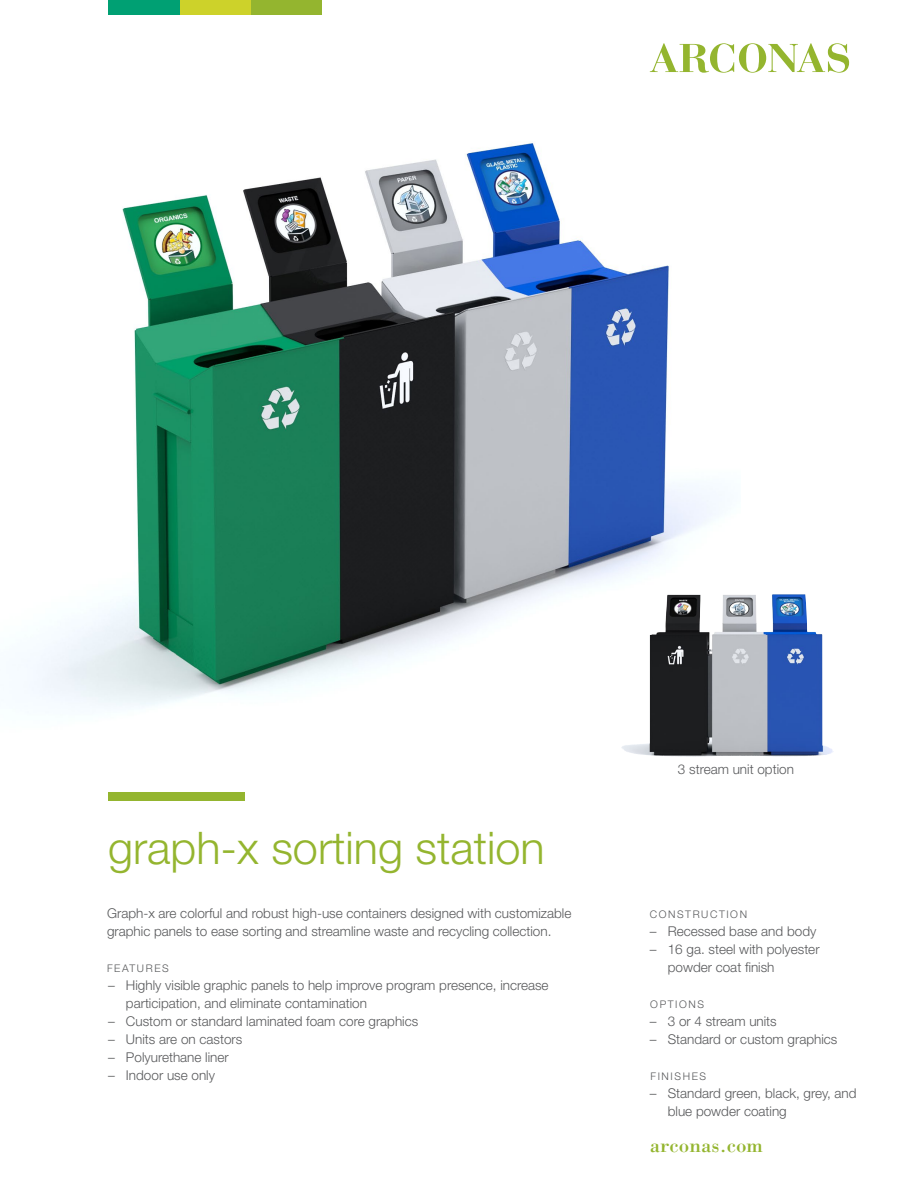
<style>
.page{position:relative;width:918px;height:1188px;background:#fff}
.page>*{position:absolute;margin:0;border:0;box-sizing:border-box;transform-origin:0 0}
.t1{font:300 45px "Helvetica Neue LT Std";color:#94b52f}
.t2{font:21px "Bodoni LT Std";color:#94b52f}
.t3{font:300 13.5px/18px "Helvetica Neue LT Std";color:#58595b}
.t4{font:300 10.5px "Helvetica Neue LT Std";letter-spacing:.15em;color:#58595b}
</style>
<div class="page">
<svg style="left:650px;top:43px;width:199px;height:30px"></svg>
<div style="left:251px;top:0;width:71px;height:15px;background:#94b52f"></div>
<div style="left:179px;top:0;width:72px;height:15px;background:#cdd22a"></div>
<div style="left:108px;top:0;width:71px;height:15px;background:#00a073"></div>
<div style="left:108px;top:792px;width:137px;height:9px;background:#94b52f"></div>
<img style="left:26px;top:143px;width:714px;height:614px">
<img style="left:621px;top:594px;width:151px;height:153px">
<h1 class="t1" style="left:108px;top:820px;width:438px">graph-x sorting station</h1>
<p class="t3" style="left:678px;top:760px;width:118px">3 stream unit option</p>
<p class="t3" style="left:107px;top:904px;width:466px">Graph-x are colorful and robust high-use containers designed with customizable graphic panels to ease sorting and streamline waste and recycling collection.</p>
<p class="t4" style="left:650px;top:908px;width:99px">CONSTRUCTION</p>
<p class="t4" style="left:107px;top:962px;width:63px">FEATURES</p>
<p class="t3" style="left:126px;top:976px;width:424px;text-indent:-18px">– Highly visible graphic panels to help improve program presence, increase participation, and eliminate contamination</p>
<p class="t3" style="left:108px;top:1012px;width:312px">– Custom or standard laminated foam core graphics</p>
<p class="t3" style="left:108px;top:1030px;width:136px">– Units are on castors</p>
<p class="t3" style="left:108px;top:1048px;width:122px">– Polyurethane liner</p>
<p class="t3" style="left:108px;top:1066px;width:109px">– Indoor use only</p>
<p class="t3" style="left:650px;top:922px;width:168px">– Recessed base and body</p>
<p class="t3" style="left:668px;top:940px;width:153px;text-indent:-18px">– 16 ga. steel with polyester powder coat finish</p>
<p class="t4" style="left:650px;top:998px;width:55px">OPTIONS</p>
<p class="t3" style="left:650px;top:1012px;width:129px">– 3 or 4 stream units</p>
<p class="t3" style="left:650px;top:1030px;width:189px">– Standard or custom graphics</p>
<p class="t4" style="left:651px;top:1070px;width:57px">FINISHES</p>
<p class="t3" style="left:668px;top:1084px;width:190px;text-indent:-18px">– Standard green, black, grey, and blue powder coating</p>
<h2 class="t2" style="left:650px;top:1132px;width:115px">arconas.com</h2>
</div>
